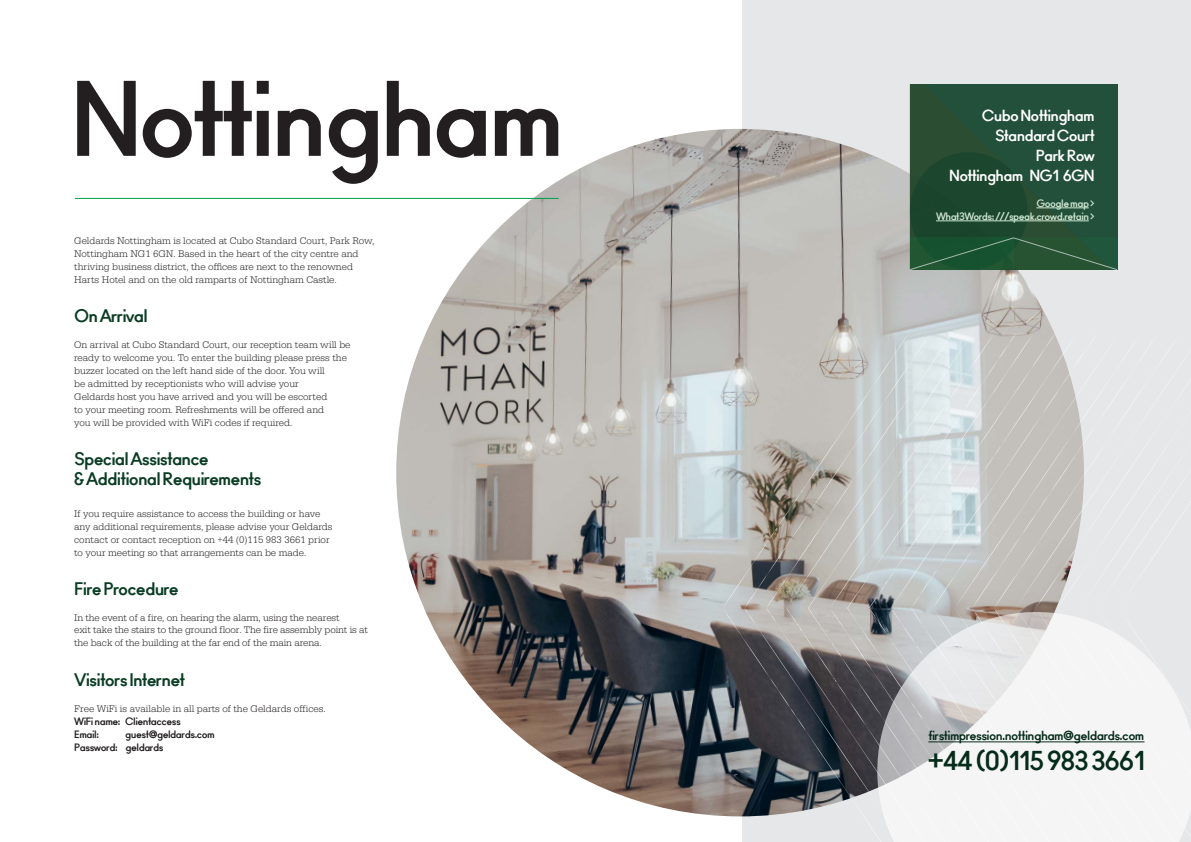
<style>
.page{position:relative;width:1191px;height:842px;background:#fff}
.page>*{position:absolute;margin:0;border:0;box-sizing:border-box;transform-origin:0 0}
.t1{font:700 100px "Ano";letter-spacing:-.05em;color:#231f20}
.t2{font:700 25.5px "Ano";letter-spacing:-.05em;color:#052b1a}
.t3{font:700 17px/20.4px "Ano";letter-spacing:-.05em;color:#093c23}
.t4{font:700 15px "Ano";letter-spacing:-.05em;color:#fff}
.t5{font:700 12.3px "Ano";letter-spacing:-.05em;color:#052b1a}
.t6{font:300 10px/13px "Serifa";color:#231f20}
.t7{font:700 10px "Ano";letter-spacing:-.05em;color:#cce5d1}
.t8{font:700 10px/12.9px "Ano";letter-spacing:-.05em;color:#231f20}
.s1{font-family:"Ano";font-weight:700}
</style>
<div class="page">
<div style="left:742px;top:0;width:449px;height:842px;background:#e6e7e9"></div>
<img style="left:396px;top:129px;width:688px;height:687px;border-radius:344px">
<svg style="left:722px;top:334px;width:466px;height:502px"></svg>
<svg style="left:877px;top:612px;width:314px;height:230px;fill:#f5f5f6"></svg>
<hr style="left:75px;top:198px;width:483px;height:1px;background:#00a04a">
<svg style="left:909px;top:84px;width:208px;height:187px;background:#255038"></svg>
<hr style="left:928px;top:741px;width:216px;height:1px;background:#052b1a">
<p class="t1" style="left:70px;top:57px;width:496px">Nottingham</p>
<p class="t6" style="left:74px;top:234px;width:301px">Geldards Nottingham is located at Cubo Standard Court, Park Row, Nottingham NG1 6GN. Based in the heart of the city centre and thriving business district, the offices are next to the renowned Harts Hotel and on the old ramparts of Nottingham Castle.</p>
<p class="t3" style="left:74px;top:306px;width:75px">On Arrival</p>
<p class="t6" style="left:74px;top:338px;width:278px">On arrival at Cubo Standard Court, our reception team will be ready to welcome you. To enter the building please press the buzzer located on the left hand side of the door. You will<br>be admitted by receptionists who will advise your<br>Geldards host you have arrived and you will be escorted<br>to your meeting room. Refreshments will be offered and<br>you will be provided with WiFi codes if required.</p>
<p class="t3" style="left:74px;top:449px;width:189px">Special Assistance<br>&amp; Additional Requirements</p>
<p class="t6" style="left:74px;top:507px;width:260px">If you require assistance to access the building or have any additional requirements, please advise your Geldards contact or contact reception on +44 (0)115 983 3661 prior to your meeting so that arrangements can be made.</p>
<p class="t3" style="left:74px;top:579px;width:106px">Fire Procedure</p>
<p class="t6" style="left:74px;top:611px;width:295px;line-height:12.6px">In the event of a fire, on hearing the alarm, using the nearest<br>exit take the stairs to the ground floor. The fire assembly point is at the back of the building at the far end of the main arena.</p>
<p class="t3" style="left:74px;top:670px;width:113px">Visitors Internet</p>
<p class="t6" style="left:74px;top:702px;width:253px">Free WiFi is available in all parts of the Geldards offices.<br><span class="s1">WiFi name: Clientaccess<br>Email:</span></p>
<p class="t8" style="left:74px;top:728px;width:142px;text-indent:51px">guest@geldards.com<br>Password: geldards</p>
<p class="t4" style="left:982px;top:106px;width:114px">Cubo Nottingham</p>
<p class="t4" style="left:995px;top:126px;width:101px">Standard Court</p>
<p class="t4" style="left:1035px;top:146px;width:60px">Park Row</p>
<p class="t4" style="left:949px;top:166px;width:147px">Nottingham NG1 6GN</p>
<p class="t7" style="left:1036px;top:197px;width:60px">Google map &gt;</p>
<p class="t7" style="left:936px;top:210px;width:160px">What3Words: ///speak.crowd.retain &gt;</p>
<p class="t5" style="left:928px;top:728px;width:218px">firstimpression.nottingham@geldards.com</p>
<p class="t2" style="left:928px;top:745px;width:218px">+44 (0)115 983 3661</p>
</div>
